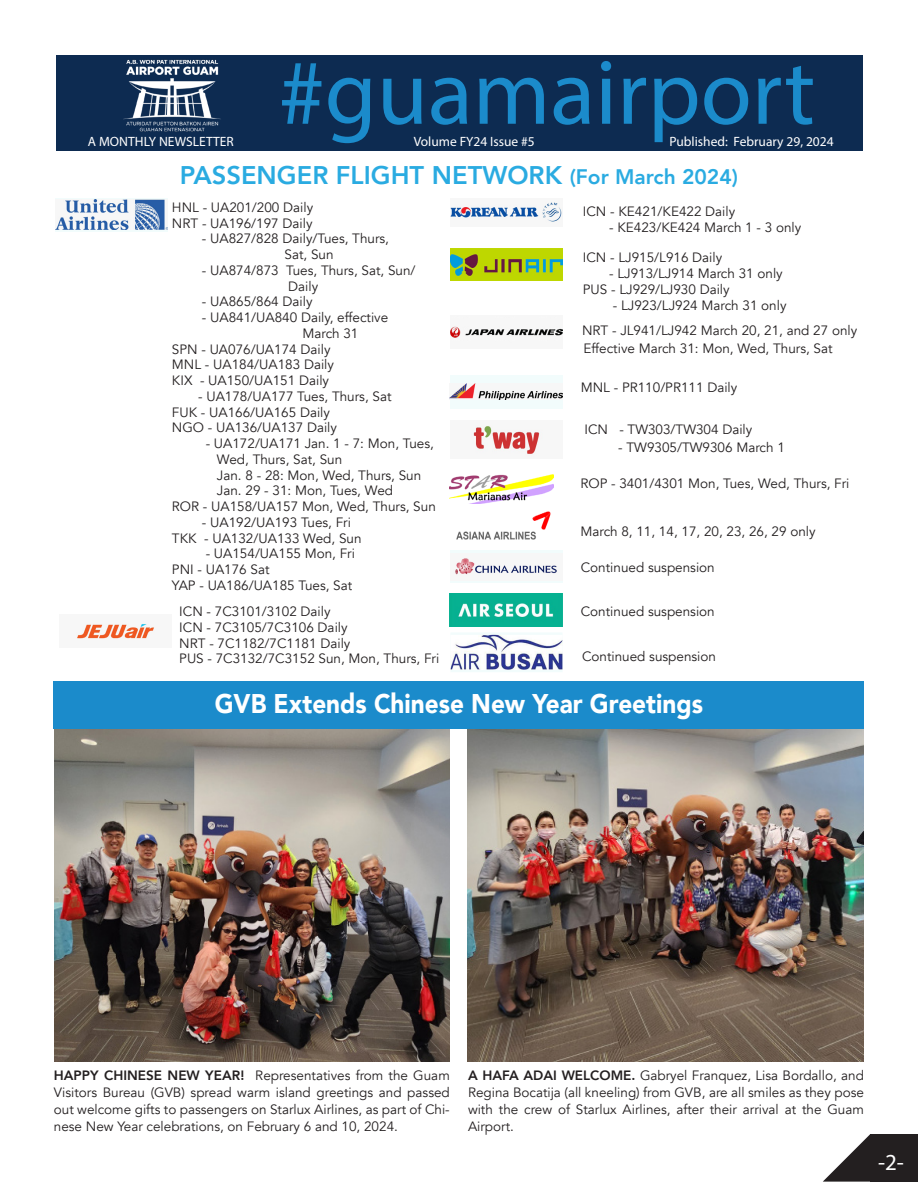
<style>
.page{position:relative;width:918px;height:1188px;background:#fff}
.page>*{position:absolute;margin:0;border:0;box-sizing:border-box;transform-origin:0 0}
.Title_-_79pt{font:93px "Myriad Pro";color:#1b8bcb}
.t1{font:900 27px "Avenir";color:#fff;scale:.9 1}
.Headline_-_90pt{font:800 25.5px "Avenir";color:#2aabe1}
.t2{font:23.1px "Myriad Pro";color:#fff}
.t3{font:13.5px/17px "Avenir";color:#231f20;text-align:justify}
.Body_Text{font:13.5px "Myriad Pro";color:#fff}
.s1{font-size:21px}
.s2{font-weight:800}
</style>
<div class="page">
<img style="left:54px;top:729px;width:396px;height:333px">
<img style="left:468px;top:729px;width:396px;height:333px">
<img style="left:450px;top:326px;width:113px;height:12px">
<img style="left:450px;top:593px;width:112px;height:34px">
<div style="left:450px;top:551px;width:113px;height:32px;background:#f2fcfc"></div>
<img style="left:455px;top:558px;width:102px;height:17px">
<img style="left:450px;top:249px;width:113px;height:32px">
<img style="left:76px;top:623px;width:79px;height:16px">
<div style="left:450px;top:632px;width:113px;height:40px;background:#f2fcfc"></div>
<img style="left:450px;top:635px;width:113px;height:35px">
<img style="left:471px;top:425px;width:72px;height:31px">
<img style="left:450px;top:202px;width:112px;height:20px">
<div style="left:450px;top:375px;width:112px;height:33px;background:#f2fcfc"></div>
<img style="left:450px;top:383px;width:112px;height:17px">
<svg style="left:56px;top:198px;width:112px;height:33px"></svg>
<img style="left:56px;top:200px;width:112px;height:30px">
<img style="left:450px;top:474px;width:104px;height:29px">
<img style="left:456px;top:512px;width:95px;height:28px">
<div style="left:870px;top:1134px;width:48px;height:48px;background:#231f20"></div>
<svg style="left:823px;top:1134px;width:47px;height:48px"></svg>
<div style="left:56px;top:56px;width:807px;height:95px;background:#0d2b51"></div>
<img style="left:123px;top:59px;width:98px;height:73px">
<div style="left:54px;top:681px;width:810px;height:48px;background:#1b8bcb"></div>
<p class="Title_-_79pt" style="left:279px;top:35px;width:538px">#guamairport</p>
<p class="Body_Text" style="left:88px;top:133px;width:147px">A MONTHLY NEWSLETTER</p>
<p class="Body_Text" style="left:414px;top:133px;width:123px">Volume FY24 Issue #5</p>
<p class="Body_Text" style="left:669px;top:133px;width:166px">Published: February 29, 2024</p>
<p class="Headline_-_90pt" style="left:180px;top:156px;width:560px">PASSENGER FLIGHT NETWORK <span class="s1">(For March 2024)</span></p>
<p class="t3" style="left:172px;top:199px;width:143px">HNL - UA201/200 Daily</p>
<p class="t3" style="left:172px;top:215px;width:142px">NRT - UA196/197 Daily</p>
<p class="t3" style="left:202px;top:231px;width:189px">- UA827/828 Daily/Tues, Thurs,</p>
<p class="t3" style="left:285px;top:246px;width:51px">Sat, Sun</p>
<p class="t3" style="left:202px;top:262px;width:215px">- UA874/873 Tues, Thurs, Sat, Sun/</p>
<p class="t3" style="left:288px;top:278px;width:31px">Daily</p>
<p class="t3" style="left:202px;top:294px;width:112px">- UA865/864 Daily</p>
<p class="t3" style="left:202px;top:309px;width:188px">- UA841/UA840 Daily, effective</p>
<p class="t3" style="left:302px;top:325px;width:58px">March 31</p>
<p class="t3" style="left:172px;top:341px;width:160px">SPN - UA076/UA174 Daily</p>
<p class="t3" style="left:172px;top:357px;width:164px">MNL - UA184/UA183 Daily</p>
<p class="t3" style="left:172px;top:372px;width:159px">KIX - UA150/UA151 Daily</p>
<p class="t3" style="left:198px;top:388px;width:195px">- UA178/UA177 Tues, Thurs, Sat</p>
<p class="t3" style="left:172px;top:404px;width:160px">FUK - UA166/UA165 Daily</p>
<p class="t3" style="left:172px;top:420px;width:167px">NGO - UA136/UA137 Daily</p>
<p class="t3" style="left:206px;top:435px;width:230px">- UA172/UA171 Jan. 1 - 7: Mon, Tues,</p>
<p class="t3" style="left:217px;top:451px;width:127px">Wed, Thurs, Sat, Sun</p>
<p class="t3" style="left:217px;top:467px;width:206px">Jan. 8 - 28: Mon, Wed, Thurs, Sun</p>
<p class="t3" style="left:217px;top:483px;width:178px">Jan. 29 - 31: Mon, Tues, Wed</p>
<p class="t3" style="left:172px;top:498px;width:265px">ROR - UA158/UA157 Mon, Wed, Thurs, Sun</p>
<p class="t3" style="left:202px;top:514px;width:151px">- UA192/UA193 Tues, Fri</p>
<p class="t3" style="left:172px;top:530px;width:191px">TKK - UA132/UA133 Wed, Sun</p>
<p class="t3" style="left:206px;top:546px;width:151px">- UA154/UA155 Mon, Fri</p>
<p class="t3" style="left:172px;top:561px;width:99px">PNI - UA176 Sat</p>
<p class="t3" style="left:172px;top:577px;width:182px">YAP - UA186/UA185 Tues, Sat</p>
<p class="t3" style="left:179px;top:603px;width:153px">ICN - 7C3101/3102 Daily</p>
<p class="t3" style="left:179px;top:619px;width:170px">ICN - 7C3105/7C3106 Daily</p>
<p class="t3" style="left:179px;top:635px;width:173px">NRT - 7C1182/7C1181 Daily</p>
<p class="t3" style="left:179px;top:650px;width:262px">PUS - 7C3132/7C3152 Sun, Mon, Thurs, Fri</p>
<p class="t3" style="left:583px;top:204px;width:154px">ICN - KE421/KE422 Daily</p>
<p class="t3" style="left:609px;top:219px;width:194px">- KE423/KE424 March 1 - 3 only</p>
<p class="t3" style="left:583px;top:250px;width:141px">ICN - LJ915/L916 Daily</p>
<p class="t3" style="left:609px;top:265px;width:175px">- LJ913/LJ914 March 31 only</p>
<p class="t3" style="left:583px;top:281px;width:148px">PUS - LJ929/LJ930 Daily</p>
<p class="t3" style="left:613px;top:297px;width:175px">- LJ923/LJ924 March 31 only</p>
<p class="t3" style="left:582px;top:321px;width:277px;line-height:18px">NRT - JL941/LJ942 March 20, 21, and 27 only<br>Effective March 31: Mon, Wed, Thurs, Sat</p>
<p class="t3" style="left:581px;top:379px;width:158px">MNL - PR110/PR111 Daily</p>
<p class="t3" style="left:585px;top:422px;width:169px">ICN - TW303/TW304 Daily</p>
<p class="t3" style="left:618px;top:440px;width:168px">- TW9305/TW9306 March 1</p>
<p class="t3" style="left:580px;top:475px;width:271px">ROP - 3401/4301 Mon, Tues, Wed, Thurs, Fri</p>
<p class="t3" style="left:580px;top:523px;width:237px">March 8, 11, 14, 17, 20, 23, 26, 29 only</p>
<p class="t3" style="left:581px;top:559px;width:136px">Continued suspension</p>
<p class="t3" style="left:581px;top:603px;width:136px">Continued suspension</p>
<p class="t3" style="left:582px;top:648px;width:136px">Continued suspension</p>
<p class="t1" style="left:215px;top:680px;width:544px">GVB Extends Chinese New Year Greetings</p>
<p class="t3" style="left:54px;top:1067px;width:398px"><span class="s2">HAPPY CHINESE NEW YEAR!</span> Representatives from the Guam Visitors Bureau (GVB) spread warm island greetings and passed out welcome gifts to passengers on Starlux Airlines, as part of Chi&shy;nese New Year celebrations, on February 6 and 10, 2024.</p>
<p class="t3" style="left:468px;top:1067px;width:398px"><span class="s2">A HAFA ADAI WELCOME.</span> Gabryel Franquez, Lisa Bordallo, and Regina Bocatija (all kneeling) from GVB, are all smiles as they pose with the crew of Starlux Airlines, after their arrival at the Guam Airport.</p>
<h3 class="t2" style="left:878px;top:1148px;width:27px">-2-</h3>
</div>
